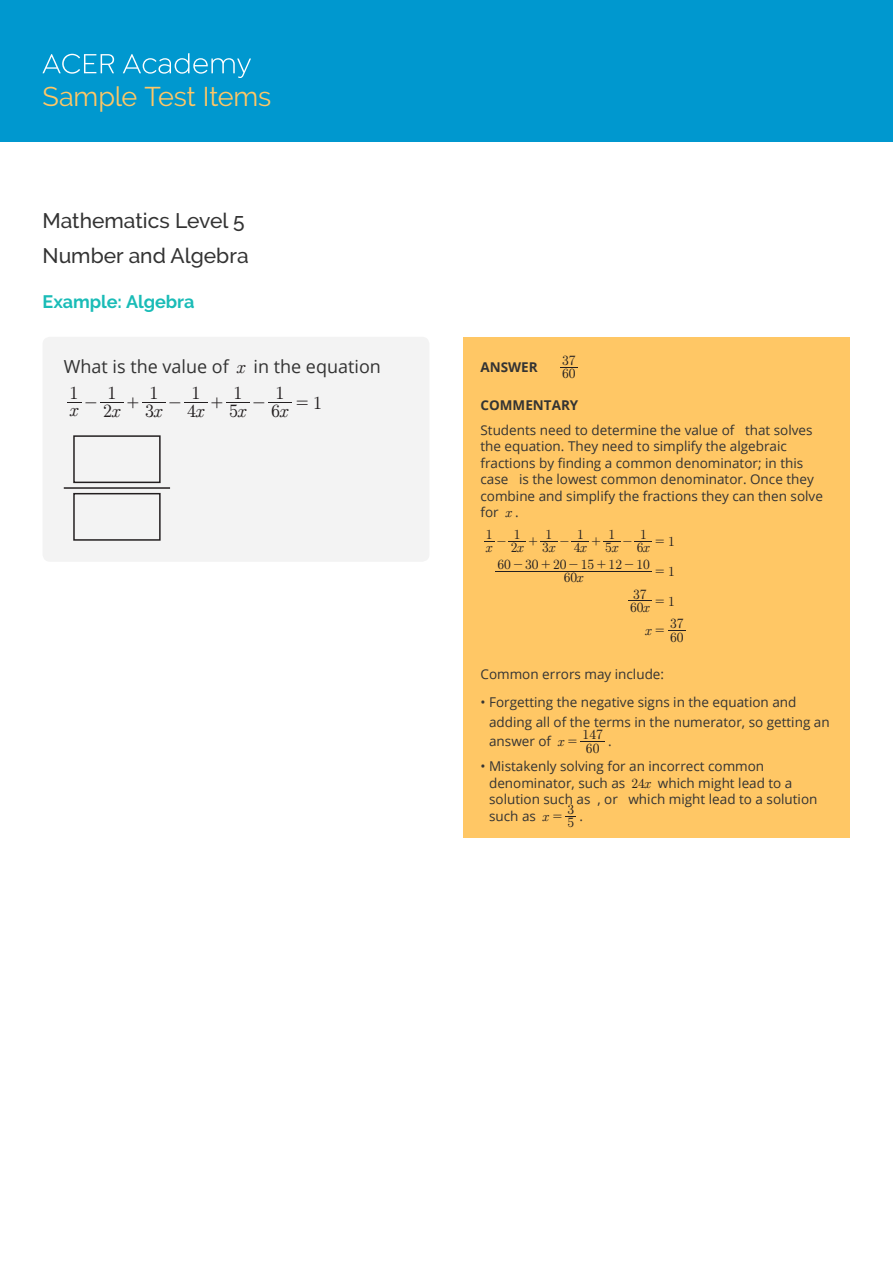
<style>
.page{position:relative;width:893px;height:1263px;background:#fff}
.page>*{position:absolute;margin:0;border:0;box-sizing:border-box;transform-origin:0 0}
.t1{font:27px "Raleway";letter-spacing:-.005em;color:#ffc765}
.t2{font:500 21px/35.2px "Raleway";color:#333}
.t3{font:18px "Open Sans";color:#333}
.t4{font:18px "MM Century New";color:#231f20}
.t5{font:700 18px "Raleway";color:#1abcb7}
.t6{font:italic 18px "MM Century New";color:#231f20}
.t7{font:13.5px/16.5px "Open Sans";color:#333}
.t8{font:13.5px/23.4px "MM Century New";color:#231f20}
.t9{font:700 13.5px "Open Sans";color:#333}
.t10{font:italic 13.5px "MM Century New";color:#231f20}
.s1{font-family:"MM Century New";font-style:italic;color:#231f20}
.s2{font-style:italic}
.s3{font-family:"MM Century New";color:#231f20}
</style>
<div class="page">
<div style="left:0;top:0;width:893px;height:141px;background:#0098cf"></div>
<svg style="left:43px;top:54px;width:71px;height:20px"></svg>
<svg style="left:123px;top:53px;width:128px;height:25px"></svg>
<div style="left:43px;top:337px;width:386px;height:225px;background:#f3f3f3;border-radius:8px"></div>
<svg style="left:67px;top:402px;width:14px;height:1px"></svg>
<svg style="left:100px;top:402px;width:23px;height:1px"></svg>
<svg style="left:142px;top:402px;width:23px;height:1px"></svg>
<svg style="left:184px;top:402px;width:23px;height:1px"></svg>
<svg style="left:227px;top:402px;width:23px;height:1px"></svg>
<svg style="left:269px;top:402px;width:23px;height:1px"></svg>
<div style="left:73px;top:435px;width:88px;height:48px;border:2px solid #231f20"></div>
<div style="left:73px;top:493px;width:88px;height:48px;border:2px solid #231f20"></div>
<hr style="left:64px;top:487px;width:106px;height:2px;background:#231f20">
<div style="left:463px;top:337px;width:387px;height:501px;background:#ffc765"></div>
<svg style="left:560px;top:367px;width:18px;height:1px"></svg>
<hr style="left:495px;top:571px;width:157px;height:1px;background:#231f20">
<svg style="left:509px;top:541px;width:17px;height:1px"></svg>
<svg style="left:540px;top:541px;width:17px;height:1px"></svg>
<svg style="left:572px;top:541px;width:17px;height:1px"></svg>
<svg style="left:603px;top:541px;width:17px;height:1px"></svg>
<svg style="left:628px;top:601px;width:24px;height:1px"></svg>
<svg style="left:635px;top:541px;width:17px;height:1px"></svg>
<svg style="left:668px;top:630px;width:18px;height:1px"></svg>
<svg style="left:581px;top:741px;width:24px;height:1px"></svg>
<h1 class="t1" style="left:43px;top:81px;width:230px">Sample Test Items</h1>
<h2 class="t2" style="left:43px;top:203px;width:208px">Mathematics Level 5<br>Number and Algebra</h2>
<h3 class="t5" style="left:43px;top:292px;width:153px">Example: Algebra</h3>
<h3 class="t3" style="left:64px;top:354px;width:319px">What is the value of <span class="s1">x</span> in the equation</h3>
<h3 class="t6" style="left:70px;top:401px;width:10px">x</h3>
<h3 class="t4" style="left:103px;top:402px;width:19px">2<span class="s2">x</span></h3>
<h3 class="t4" style="left:145px;top:402px;width:19px">3<span class="s2">x</span></h3>
<h3 class="t4" style="left:187px;top:401px;width:19px">4<span class="s2">x</span></h3>
<h3 class="t4" style="left:229px;top:401px;width:19px">5<span class="s2">x</span></h3>
<h3 class="t4" style="left:271px;top:402px;width:19px">6<span class="s2">x</span></h3>
<h3 class="t4" style="left:70px;top:384px;width:10px">1</h3>
<h3 class="t4" style="left:107px;top:384px;width:10px">1</h3>
<h3 class="t4" style="left:149px;top:384px;width:10px">1</h3>
<h3 class="t4" style="left:192px;top:384px;width:10px">1</h3>
<h3 class="t4" style="left:234px;top:384px;width:10px">1</h3>
<h3 class="t4" style="left:276px;top:384px;width:10px">1</h3>
<h3 class="t4" style="left:85px;top:393px;width:55px">- +</h3>
<h3 class="t4" style="left:169px;top:393px;width:55px">- +</h3>
<h3 class="t4" style="left:253px;top:393px;width:70px">- =1</h3>
<p class="t8" style="left:562px;top:349px;width:15px">37</p>
<p class="t9" style="left:480px;top:395px;width:99px">COMMENTARY</p>
<p class="t7" style="left:480px;top:421px;width:344px">Students need to determine the value of that solves the equation. They need to simplify the algebraic fractions by finding a common denominator; in this case is the lowest common denominator. Once they combine and simplify the fractions they can then solve for <span class="s1">x</span> .</p>
<p class="t10" style="left:486px;top:540px;width:8px">x</p>
<p class="t8" style="left:511px;top:537px;width:15px">2<span class="s2">x</span></p>
<p class="t8" style="left:542px;top:537px;width:15px">3<span class="s2">x</span></p>
<p class="t8" style="left:574px;top:536px;width:15px">4<span class="s2">x</span></p>
<p class="t8" style="left:605px;top:536px;width:15px">5<span class="s2">x</span></p>
<p class="t8" style="left:637px;top:537px;width:15px">6<span class="s2">x</span></p>
<p class="t8" style="left:564px;top:566px;width:21px">60<span class="s2">x</span></p>
<p class="t8" style="left:645px;top:596px;width:20px;text-indent:-16px">60<span class="s2">x<br>x</span> =</p>
<p class="t9" style="left:480px;top:357px;width:59px">ANSWER</p>
<p class="t8" style="left:562px;top:362px;width:15px">60</p>
<p class="t8" style="left:486px;top:523px;width:8px">1</p>
<p class="t8" style="left:514px;top:523px;width:8px">1</p>
<p class="t8" style="left:545px;top:523px;width:8px">1</p>
<p class="t8" style="left:577px;top:523px;width:8px">1</p>
<p class="t8" style="left:608px;top:523px;width:8px">1</p>
<p class="t8" style="left:640px;top:523px;width:8px">1</p>
<p class="t8" style="left:497px;top:530px;width:179px;line-height:22.8px;text-indent:126px">- = 1<br>60 30 20 15 12 10</p>
<p class="t8" style="left:656px;top:560px;width:21px">= 1</p>
<p class="t8" style="left:633px;top:583px;width:15px">37</p>
<p class="t8" style="left:656px;top:590px;width:21px">= 1</p>
<p class="t8" style="left:670px;top:626px;width:15px">60</p>
<p class="t8" style="left:497px;top:530px;width:42px">- +</p>
<p class="t8" style="left:560px;top:530px;width:42px">- +</p>
<p class="t8" style="left:514px;top:553px;width:38px">- +</p>
<p class="t8" style="left:569px;top:553px;width:38px">- +</p>
<p class="t8" style="left:625px;top:553px;width:10px">-</p>
<p class="t8" style="left:670px;top:613px;width:15px">37</p>
<p class="t7" style="left:480px;top:666px;width:185px">Common errors may include:</p>
<p class="t7" style="left:489px;top:692px;width:342px;line-height:19.5px;text-indent:-9px">• Forgetting the negative signs in the equation and adding all of the terms in the numerator, so getting an answer of <span class="s1">x</span> <span class="s3">=</span></p>
<p class="t8" style="left:586px;top:737px;width:15px">60</p>
<p class="t8" style="left:583px;top:723px;width:22px">147</p>
<p class="t7" style="left:608px;top:733px;width:5px">.</p>
<p class="t7" style="left:489px;top:758px;width:330px;text-indent:-9px">• Mistakenly solving for an incorrect common denominator, such as <span class="s3">24</span><span class="s1">x</span> which might lead to a solution such as , or which might lead to a solution such as <span class="s1">x</span> <span class="s3">=</span></p>
<p class="t8" style="left:567px;top:811px;width:8px">5</p>
<p class="t8" style="left:567px;top:798px;width:8px">3</p>
<p class="t7" style="left:579px;top:807px;width:5px">.</p>
</div>
